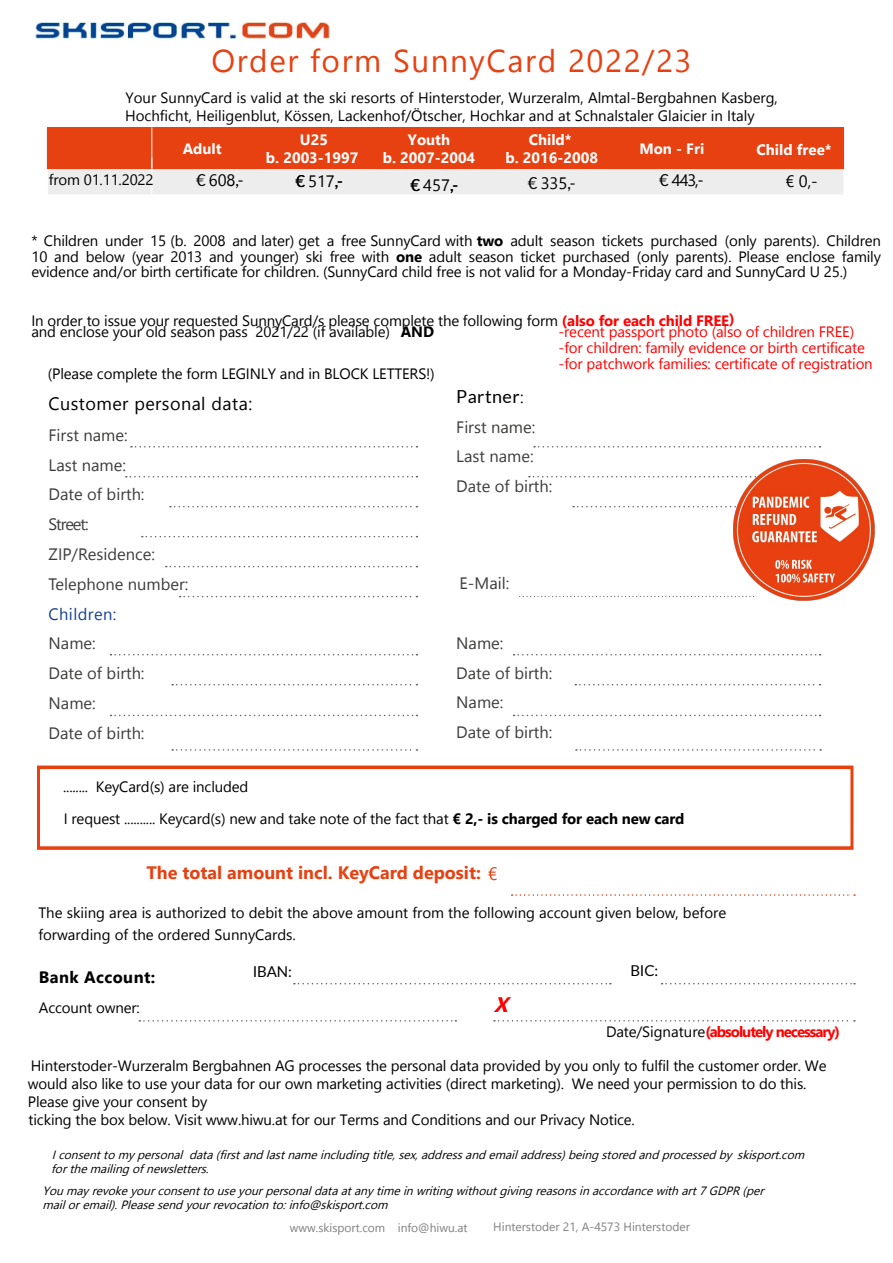
<style>
.page{position:relative;width:893px;height:1263px;background:#fff}
.page>*{position:absolute;margin:0;border:0;box-sizing:border-box;transform-origin:0 0}
.t1{font:31.5px "Leelawadee UI";letter-spacing:.05em;color:#e74011}
.t2{font:italic 700 21px "Leelawadee UI";color:#f00}
.t3{font:700 18px "Leelawadee UI";color:#e74011}
.t4{font:18px "Leelawadee UI";letter-spacing:.025em;color:#000}
.t5{font:18px "Lato";letter-spacing:.025em;color:#000}
.t6{font:16.5px/29.8px "Leelawadee UI";color:#3c3c3b}
.t7{font:16.5px "Lato";color:#000}
.t8{font:700 16.5px "Leelawadee UI";letter-spacing:.025em;color:#000}
.t9{font:16.5px "Leelawadee UI";color:#000}
.t10{font:16.5px "Leelawadee UI";letter-spacing:.025em;color:#164194}
.t11{font:15px/18px "Leelawadee UI";letter-spacing:-.01em;color:#000}
.t12{font:15px/15.8px "Leelawadee UI";letter-spacing:-.01em;color:#f00}
.t13{font:700 15px/18px "Leelawadee UI";color:#fff;text-align:center}
.t14{font:700 15px "Leelawadee UI";letter-spacing:-.065em;color:#f00}
.t15{font:15px "Lato";letter-spacing:-.01em;color:#000}
.t16{font:italic 12px/14px "Leelawadee UI";color:#000}
.t17{font:12px "Leelawadee UI";color:#808080}
.s1{font-family:"Leelawadee UI"}
.s2{font-family:"Lato"}
.s3{font-weight:700}
.s4{font-weight:700;color:#f00}
.s5{font-family:"Leelawadee UI";font-size:16.5px}
.s6{font-weight:400;color:#e74010}
.s7{font-weight:400;color:#000}
</style>
<div class="page">
<svg style="left:47px;top:127px;width:797px;height:67px;background:#e98062"></svg>
<hr style="left:151px;top:127px;width:1px;height:42px;background:#fff">
<svg style="left:512px;top:894px;width:343px;height:2px"></svg>
<svg style="left:294px;top:983px;width:317px;height:1px"></svg>
<svg style="left:139px;top:1020px;width:317px;height:1px"></svg>
<svg style="left:494px;top:1020px;width:361px;height:1px"></svg>
<svg style="left:662px;top:983px;width:193px;height:1px"></svg>
<div style="left:37px;top:766px;width:817px;height:84px;border:3px solid #e74011"></div>
<svg style="left:131px;top:446px;width:286px;height:1px"></svg>
<svg style="left:111px;top:654px;width:306px;height:1px"></svg>
<svg style="left:514px;top:654px;width:306px;height:1px"></svg>
<svg style="left:111px;top:715px;width:306px;height:1px"></svg>
<svg style="left:514px;top:715px;width:306px;height:1px"></svg>
<svg style="left:534px;top:446px;width:286px;height:1px"></svg>
<svg style="left:126px;top:476px;width:291px;height:1px"></svg>
<svg style="left:172px;top:684px;width:245px;height:1px"></svg>
<svg style="left:575px;top:684px;width:245px;height:1px"></svg>
<svg style="left:172px;top:749px;width:245px;height:2px"></svg>
<svg style="left:576px;top:749px;width:245px;height:2px"></svg>
<svg style="left:529px;top:476px;width:204px;height:1px"></svg>
<svg style="left:170px;top:506px;width:247px;height:1px"></svg>
<svg style="left:573px;top:506px;width:159px;height:1px"></svg>
<svg style="left:142px;top:536px;width:275px;height:1px"></svg>
<svg style="left:520px;top:596px;width:213px;height:1px"></svg>
<svg style="left:166px;top:566px;width:251px;height:1px"></svg>
<svg style="left:180px;top:596px;width:237px;height:1px"></svg>
<div style="left:396px;top:1210px;width:24px;height:24px;border:1px solid #fff;border-radius:50%"></div>
<div style="left:374px;top:1210px;width:24px;height:24px;border:1px solid #fff;border-radius:50%"></div>
<img style="left:733px;top:459px;width:142px;height:142px">
<img style="left:36px;top:22px;width:294px;height:17px">
<hr style="left:151px;top:157px;width:1px;height:42px;background:#fff">
<h1 class="t1" style="left:211px;top:39px;width:482px">Order form SunnyCard 2022/23</h1>
<p class="t11" style="left:125px;top:88px;width:654px">Your SunnyCard is valid at the ski resorts of Hinterstoder, Wurzeralm, Almtal-Bergbahnen Kasberg,<br>Hochficht, Heiligenblut, Kössen, Lackenhof/Ötscher, Hochkar and at Schnalstaler Glaicier in Italy</p>
<p class="t11" style="left:49px;top:169px;width:106px">from 01.11.2022</p>
<p class="t13" style="left:183px;top:139px;width:40px">Adult</p>
<p class="t13" style="left:266px;top:129px;width:94px">U25<br>b. 2003-1997</p>
<p class="t13" style="left:383px;top:130px;width:94px">Youth<br>b. 2007-2004</p>
<p class="t13" style="left:529px;top:130px;width:45px">Child*</p>
<p class="t13" style="left:505px;top:147px;width:94px">b. 2016-2008</p>
<p class="t7" style="left:196px;top:171px;width:49px">€ <span class="s1">608</span>,-</p>
<p class="t7" style="left:295px;top:172px;width:49px">€ <span class="s1">517</span>,-</p>
<p class="t7" style="left:411px;top:176px;width:49px">€ <span class="s1">457</span>,-</p>
<p class="t7" style="left:528px;top:174px;width:49px">€ <span class="s1">335</span>,-</p>
<p class="t13" style="left:639px;top:139px;width:66px">Mon - Fri</p>
<p class="t9" style="left:659px;top:169px;width:46px"><span class="s2">€</span> 443,<span class="s2">-</span></p>
<p class="t13" style="left:756px;top:139px;width:77px">Child free*</p>
<p class="t9" style="left:785px;top:169px;width:34px">€ 0,-</p>
<p class="t11" style="left:31px;top:232px;width:851px;line-height:15.6px;text-align:justify">* Children under 15 (b. 2008 and later) get a free SunnyCard with <span class="s3">two</span> adult season tickets purchased (only parents). Children 10 and below (year 2013 and younger) ski free with <span class="s3">one</span> adult season ticket purchased (only parents). Please enclose family evidence and/or birth certificate for children. (SunnyCard child free is not valid for a Monday-Friday card and SunnyCard U 25.)</p>
<p class="t11" style="left:31px;top:315px;width:705px;line-height:10.9px">In order to issue your requested SunnyCard/s please complete the following form <span class="s4">(also for each child FREE</span><sup>) </sup>and enclose your old season pass 2021/22 (if available) <span class="s3">AND</span></p>
<p class="t12" style="left:558px;top:323px;width:316px">-recent passport photo (also of children FREE) -for children: family evidence or birth certificate -for patchwork families: certificate of registration</p>
<p class="t11" style="left:48px;top:364px;width:389px">(Please complete the form LEGINLY and in BLOCK LETTERS!)</p>
<p class="t4" style="left:49px;top:391px;width:205px">Customer personal data:</p>
<p class="t6" style="left:49px;top:419px;width:141px">First name:<br>Last name:<br>Date of birth:<br>Street:<br>ZIP/Residence:<br>Telephone number:</p>
<p class="t10" style="left:49px;top:602px;width:69px">Children:</p>
<p class="t6" style="left:49px;top:628px;width:97px">Name:<br>Date of birth:<br>Name:<br>Date of birth:</p>
<p class="t5" style="left:456px;top:387px;width:69px">Partner<span class="s5">:</span></p>
<p class="t6" style="left:456px;top:411px;width:97px">First name:<br>Last name:<br>Date of birth:</p>
<p class="t6" style="left:460px;top:567px;width:51px">E-Mail:</p>
<p class="t6" style="left:456px;top:627px;width:97px">Name:<br>Date of birth:<br>Name:<br>Date of birth:</p>
<p class="t11" style="left:63px;top:770px;width:623px;line-height:32.2px">........ KeyCard(s) are included<br>I request .......... Keycard(s) new and take note of the fact that <span class="s3">€ 2,- is charged for each new card</span></p>
<p class="t3" style="left:146px;top:859px;width:353px">The total amount incl. KeyCard deposit: <span class="s6">€</span></p>
<p class="t11" style="left:38px;top:901px;width:689px;line-height:21.6px">The skiing area is authorized to debit the above amount from the following account given below, before forwarding of the ordered SunnyCards.</p>
<p class="t15" style="left:253px;top:963px;width:41px">IBAN:</p>
<p class="t15" style="left:630px;top:962px;width:29px">BIC:</p>
<p class="t8" style="left:39px;top:966px;width:118px">Bank Account:</p>
<p class="t11" style="left:39px;top:998px;width:102px">Account owner:</p>
<h2 class="t2" style="left:494px;top:989px;width:23px">X</h2>
<p class="t14" style="left:606px;top:1021px;width:236px"><span class="s7">Date/Signature</span>(absolutely necessary)</p>
<p class="t11" style="left:28px;top:1056px;width:800px">Hinterstoder-Wurzeralm Bergbahnen AG processes the personal data provided by you only to fulfil the customer order. We would also like to use your data for our own marketing activities (direct marketing). We need your permission to do this.<br>Please give your consent by<br>ticking the box below. Visit www.hiwu.at for our Terms and Conditions and our Privacy Notice.</p>
<p class="t16" style="left:51px;top:1147px;width:759px">Iconsenttomy personal data(firstandlastnameincludingtitle,sex,addressandemailaddress)beingstoredandprocessedby skisport.com forthemailingofnewsletters.</p>
<p class="t16" style="left:42px;top:1183px;width:727px">Youmay revokeyourconsenttouseyourpersonaldataatany timeinwritingwithoutgivingreasonsinaccordancewithart7GDPR(per mailoremail).Pleasesendyourrevocationto: info@skisport.com</p>
<p class="t17" style="left:290px;top:1219px;width:179px">www.skisport.com info@hiwu.at</p>
<p class="t17" style="left:493px;top:1219px;width:198px">Hinterstoder 21, A-4573 Hinterstoder</p>
</div>
